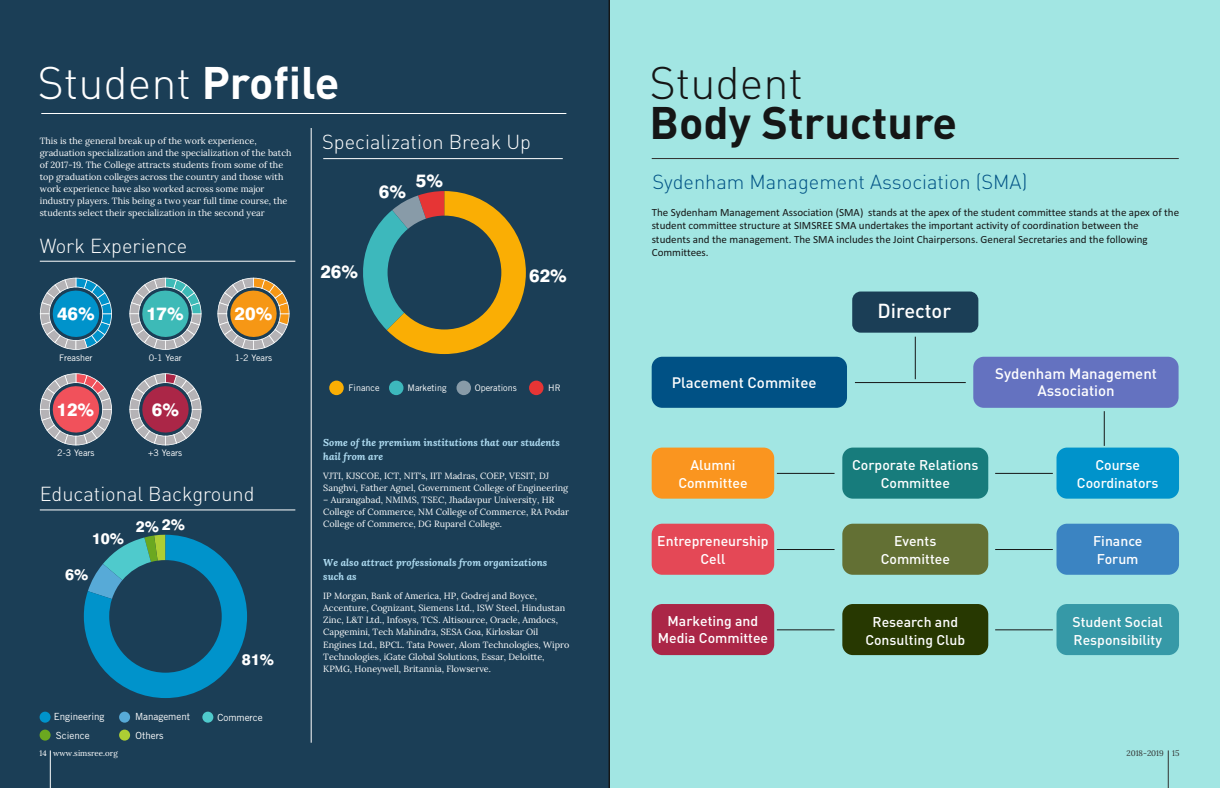
<style>
.page{position:relative;width:1220px;height:788px;background:#fff}
.page>*{position:absolute;margin:0;border:0;box-sizing:border-box;transform-origin:0 0}
.t1{font:300 45px "DIN Pro";color:#fff}
.t2{font:700 45px "DIN Pro";color:#151616}
.t3{font:300 45px "DIN Pro";color:#151616}
.t4{font:300 20px "DIN Pro";color:#fff}
.t5{font:300 20px "DIN Pro";color:#005285}
.t6{font:500 20px "DIN Pro";color:#fff}
.t7{font:800 17.9px "Swiss 721 BT";color:#fff}
.t8{font:800 15.3px "Swiss 721 BT";color:#fff}
.t9{font:500 15px/17.3px "DIN Pro";color:#fff;text-align:center}
.t10{font:500 14px/17.9px "DIN Pro";color:#fff;text-align:center}
.t11{font:11px/13.4px "Calibri";color:#151616}
.t12{font:italic 700 10px/13.5px "Lora";color:#afdcf2}
.t13{font:9.8px "Trade Gothic LT";color:#fff}
.t14{font:9px/12.1px "Lora";color:#fff}
.t15{font:9px "Trade Gothic LT";color:#fff}
.t16{font:8px "Lora";color:#fff}
.t17{font:8px "Lora";color:#313130}
.s1{font-weight:700}
</style>
<div class="page">
<div style="left:609px;top:0;width:611px;height:787px;background:#a2e6e3"></div>
<div style="left:0;top:0;width:609px;height:787px;background:#1b3e56"></div>
<hr style="left:50px;top:750px;width:1px;height:37px;background:#fff">
<hr style="left:1168px;top:750px;width:1px;height:37px;background:#313130">
<svg style="left:40px;top:277px;width:72px;height:73px;background:#3a86a7"></svg>
<svg style="left:217px;top:277px;width:72px;height:73px;background:#a4895d"></svg>
<svg style="left:129px;top:373px;width:72px;height:72px;background:#886579"></svg>
<svg style="left:129px;top:277px;width:72px;height:73px;background:#5b979e"></svg>
<svg style="left:40px;top:373px;width:72px;height:72px;background:#a2717d"></svg>
<hr style="left:40px;top:261px;width:255px;height:1px;background:#fff">
<hr style="left:40px;top:509px;width:255px;height:1px;background:#fff">
<hr style="left:311px;top:128px;width:1px;height:614px;background:#fff">
<hr style="left:41px;top:113px;width:525px;height:1px;background:#fff">
<hr style="left:323px;top:158px;width:240px;height:1px;background:#fff">
<svg style="left:355px;top:191px;width:171px;height:163px;background:#5a664d"></svg>
<div style="left:329px;top:380px;width:15px;height:15px;background:#faae04;border-radius:50%"></div>
<div style="left:389px;top:380px;width:14px;height:15px;background:#3db8bc;border-radius:50%"></div>
<div style="left:456px;top:380px;width:15px;height:15px;background:#889ba8;border-radius:50%"></div>
<div style="left:529px;top:380px;width:14px;height:15px;background:#e63535;border-radius:50%"></div>
<hr style="left:652px;top:158px;width:527px;height:1px;background:#313130">
<hr style="left:1104px;top:411px;width:1px;height:34px;background:#151616">
<hr style="left:855px;top:382px;width:111px;height:1px;background:#151616">
<hr style="left:777px;top:473px;width:57px;height:1px;background:#151616">
<hr style="left:777px;top:549px;width:57px;height:1px;background:#151616">
<hr style="left:777px;top:629px;width:57px;height:1px;background:#151616">
<hr style="left:995px;top:473px;width:58px;height:1px;background:#151616">
<hr style="left:995px;top:549px;width:58px;height:1px;background:#151616">
<hr style="left:995px;top:629px;width:58px;height:1px;background:#151616">
<hr style="left:915px;top:336px;width:1px;height:43px;background:#151616">
<div style="left:652px;top:356px;width:195px;height:51px;background:#005185;border-radius:11px"></div>
<div style="left:652px;top:447px;width:122px;height:51px;background:#fa951f;border-radius:11px"></div>
<div style="left:652px;top:523px;width:122px;height:51px;background:#e44856;border-radius:11px"></div>
<div style="left:652px;top:603px;width:122px;height:51px;background:#ab2647;border-radius:11px"></div>
<div style="left:842px;top:447px;width:146px;height:51px;background:#177c7c;border-radius:11px"></div>
<div style="left:842px;top:523px;width:146px;height:51px;background:#637034;border-radius:11px"></div>
<div style="left:842px;top:603px;width:146px;height:51px;background:#273801;border-radius:11px"></div>
<div style="left:1056px;top:447px;width:123px;height:51px;background:#0093cb;border-radius:11px"></div>
<div style="left:1056px;top:523px;width:123px;height:51px;background:#3b84c2;border-radius:11px"></div>
<div style="left:1056px;top:603px;width:123px;height:51px;background:#3699a7;border-radius:11px"></div>
<div style="left:973px;top:356px;width:205px;height:51px;background:#6472c0;border-radius:11px"></div>
<div style="left:852px;top:291px;width:126px;height:41px;background:#1b3e56;border-radius:9px"></div>
<svg style="left:84px;top:534px;width:163px;height:163px;background:#176483"></svg>
<div style="left:40px;top:711px;width:11px;height:11px;background:#0093cb;border-radius:50%"></div>
<div style="left:119px;top:711px;width:11px;height:11px;background:#57aad7;border-radius:50%"></div>
<div style="left:202px;top:711px;width:11px;height:11px;background:#4fcacc;border-radius:50%"></div>
<div style="left:40px;top:729px;width:11px;height:11px;background:#6ba820;border-radius:50%"></div>
<div style="left:119px;top:729px;width:11px;height:11px;background:#adce34;border-radius:50%"></div>
<h1 class="t1" style="left:37px;top:64px;width:303px">Student <span class="s1">Profile</span></h1>
<p class="t14" style="left:40px;top:134px;width:253px">This is the general break up of the work experience, graduation specialization and the specialization of the batch of 2017-19. The College attracts students from some of the top graduation colleges across the country and those with work experience have also worked across some major industry players. This being a two year full time course, the students select their specialization in the second year</p>
<h2 class="t4" style="left:40px;top:237px;width:149px">Work Experience</h2>
<h3 class="t7" style="left:57px;top:306px;width:39px">46%</h3>
<h3 class="t7" style="left:146px;top:306px;width:39px">17%</h3>
<h3 class="t7" style="left:235px;top:306px;width:39px">20%</h3>
<p class="t15" style="left:59px;top:355px;width:35px">Freasher</p>
<p class="t15" style="left:149px;top:355px;width:35px">0-1 Year</p>
<p class="t15" style="left:235px;top:355px;width:39px">1-2 Years</p>
<h3 class="t7" style="left:56px;top:402px;width:39px">12%</h3>
<h3 class="t7" style="left:152px;top:402px;width:29px">6%</h3>
<p class="t15" style="left:57px;top:449px;width:39px">2-3 Years</p>
<p class="t15" style="left:148px;top:449px;width:36px">+3 Years</p>
<h2 class="t4" style="left:40px;top:486px;width:216px">Educational Background</h2>
<h3 class="t8" style="left:92px;top:532px;width:34px">10%</h3>
<h3 class="t8" style="left:65px;top:568px;width:25px">6%</h3>
<h3 class="t8" style="left:162px;top:518px;width:25px">2%</h3>
<h3 class="t8" style="left:136px;top:520px;width:25px">2%</h3>
<h3 class="t8" style="left:242px;top:653px;width:34px">81%</h3>
<p class="t13" style="left:54px;top:712px;width:52px">Engineering</p>
<p class="t13" style="left:135px;top:712px;width:57px">Management</p>
<p class="t13" style="left:217px;top:713px;width:47px">Commerce</p>
<p class="t13" style="left:56px;top:731px;width:35px">Science</p>
<p class="t13" style="left:136px;top:731px;width:29px">Others</p>
<h2 class="t4" style="left:322px;top:133px;width:210px">Specialization Break Up</h2>
<h3 class="t7" style="left:379px;top:184px;width:29px">6%</h3>
<h3 class="t7" style="left:416px;top:173px;width:29px">5%</h3>
<h3 class="t7" style="left:320px;top:264px;width:39px">26%</h3>
<h3 class="t7" style="left:529px;top:268px;width:39px">62%</h3>
<p class="t15" style="left:349px;top:384px;width:33px">Finance</p>
<p class="t15" style="left:408px;top:384px;width:40px">Marketing</p>
<p class="t15" style="left:475px;top:384px;width:44px">Operations</p>
<p class="t15" style="left:548px;top:384px;width:14px">HR</p>
<p class="t12" style="left:323px;top:435px;width:238px">Some of the premium institutions that our students hail from are</p>
<p class="t14" style="left:323px;top:469px;width:246px">VJTI, KJSCOE, ICT, NIT's, IIT Madras, COEP, VESIT, DJ<br>Sanghvi, Father Agnel, Government College of Engineering</p>
<p class="t14" style="left:323px;top:493px;width:247px">– Aurangabad, NMIMS, TSEC, Jhadavpur University, HR<br>College of Commerce, NM College of Commerce, RA Podar<br>College of Commerce, DG Ruparel College.</p>
<p class="t12" style="left:323px;top:555px;width:226px">We also attract professionals from organizations such as</p>
<p class="t14" style="left:323px;top:589px;width:247px">IP Morgan, Bank of America, HP, Godrej and Boyce, Accenture, Cognizant, Siemens Ltd., ISW Steel, Hindustan Zinc, L&amp;T Ltd., Infosys, TCS. Altisource, Oracle, Amdocs, Capgemini, Tech Mahindra, SESA Goa, Kirloskar Oil Engines Ltd., BPCL. Tata Power, Alom Technologies, Wipro Technologies, iGate Global Solutions, Essar, Deloitte, KPMG, Honeywell, Britannia, Flowserve.</p>
<h1 class="t3" style="left:649px;top:64px;width:155px">Student</h1>
<h1 class="t2" style="left:649px;top:105px;width:309px">Body Structure</h1>
<h2 class="t5" style="left:652px;top:173px;width:376px">Sydenham Management Association (SMA)</h2>
<p class="t11" style="left:652px;top:206px;width:529px">The Sydenham Management Association (SMA) stands at the apex of the student committee stands at the apex of the student committee structure at SIMSREE SMA undertakes the important activity of coordination between the students and the management. The SMA includes the Joint Chairpersons. General Secretaries and the following Committees.</p>
<h2 class="t6" style="left:877px;top:302px;width:75px">Director</h2>
<h3 class="t9" style="left:672px;top:375px;width:146px">Placement Commitee</h3>
<h3 class="t9" style="left:995px;top:366px;width:163px">Sydenham Management<br>Association</h3>
<h3 class="t10" style="left:678px;top:457px;width:71px">Alumni<br>Committee</h3>
<h3 class="t10" style="left:852px;top:457px;width:128px">Corporate Relations<br>Committee</h3>
<h3 class="t10" style="left:1077px;top:457px;width:83px">Course<br>Coordinators</h3>
<h3 class="t10" style="left:657px;top:533px;width:113px">Entrepreneurship<br>Cell</h3>
<h3 class="t10" style="left:881px;top:533px;width:71px">Events<br>Committee</h3>
<h3 class="t10" style="left:1093px;top:533px;width:51px;text-align:left">Finance<br>Forum</h3>
<h3 class="t10" style="left:658px;top:612px;width:112px">Marketing and<br>Media Committee</h3>
<h3 class="t10" style="left:865px;top:613px;width:101px">Research and<br>Consulting Club</h3>
<h3 class="t10" style="left:1072px;top:613px;width:92px;text-align:left">Student Social<br>Responsibility</h3>
<p class="t16" style="left:40px;top:748px;width:80px">14 www.simsree.org</p>
<p class="t17" style="left:1126px;top:747px;width:55px">2018-2019 15</p>
</div>
